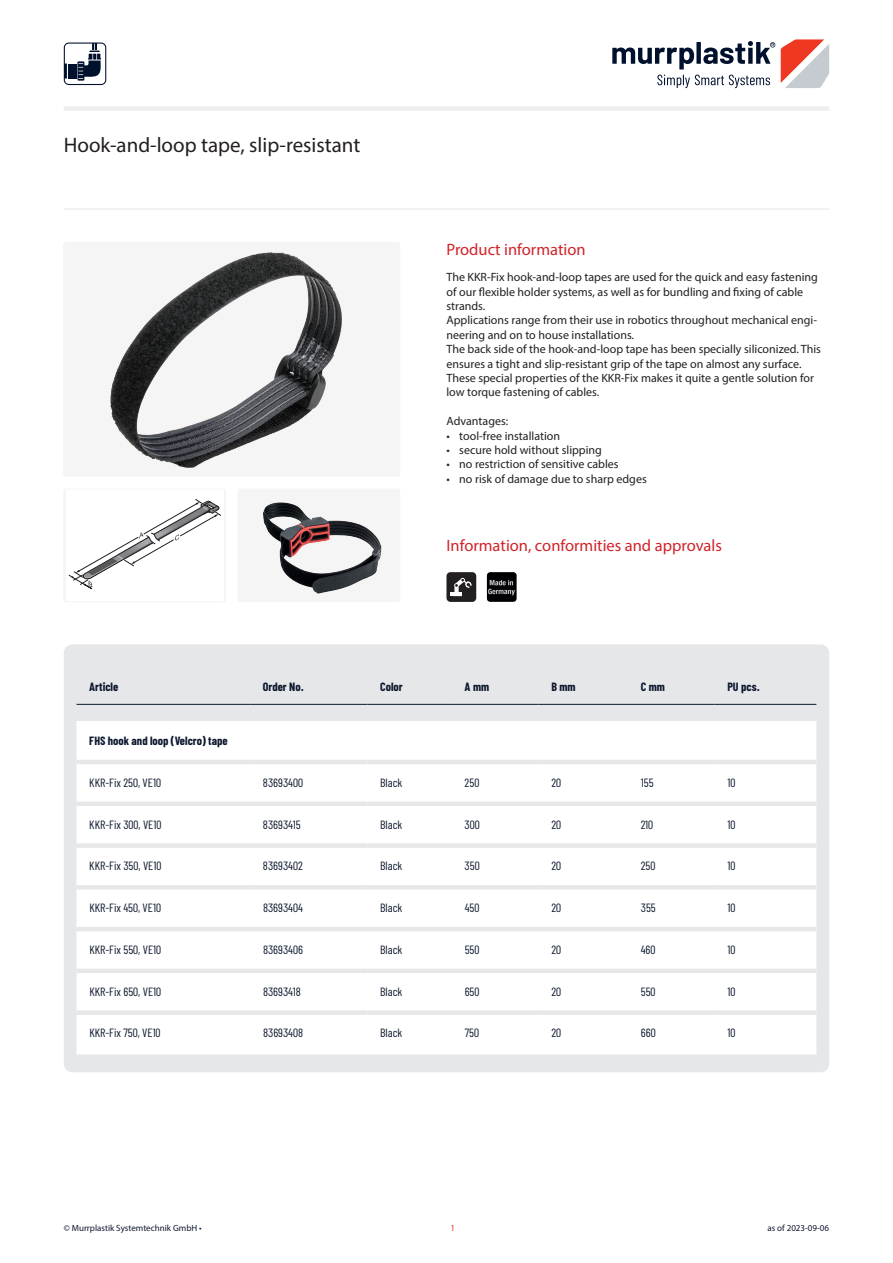
<style>
.page{position:relative;width:893px;height:1263px;background:#fff}
.page>*{position:absolute;margin:0;border:0;box-sizing:border-box;transform-origin:0 0}
.t1{font:21px "Myriad Pro";color:#231f20}
.t2{font:16.5px "Myriad Pro";color:#d1232a}
.t3{font:12px/14.4px "Myriad Pro";color:#231f20}
.t4{font:12px "Barlow Condensed";color:#0d182e}
.t5{font:700 12px "Barlow Condensed";color:#0d182e}
.t6{font:9px "Myriad Pro";color:#0d182e}
.t7{font:9px "Myriad Pro";color:#e62e24}
</style>
<div class="page">
<svg style="left:64px;top:43px;width:42px;height:42px"></svg>
<svg style="left:781px;top:39px;width:48px;height:49px"></svg>
<svg style="left:612px;top:41px;width:163px;height:47px"></svg>
<div style="left:64px;top:106px;width:765px;height:5px;background:#edeeef"></div>
<hr style="left:64px;top:208px;width:765px;height:2px;background:#edeeef">
<img style="left:110px;top:252px;width:233px;height:217px">
<div style="left:64px;top:242px;width:336px;height:234px;border:1px solid #f6f5f6;border-radius:2px"></div>
<svg style="left:68px;top:499px;width:153px;height:91px"></svg>
<div style="left:64px;top:489px;width:162px;height:113px;border:1px solid #f6f5f6;border-radius:2px"></div>
<svg style="left:238px;top:489px;width:162px;height:113px;fill:#f6f5f6"></svg>
<img style="left:263px;top:502px;width:26px;height:75px">
<div style="left:238px;top:489px;width:162px;height:113px;border:1px solid #f6f5f6;border-radius:2px"></div>
<div style="left:446px;top:572px;width:30px;height:30px;background:#231f20;border-radius:4px"></div>
<svg style="left:454px;top:578px;width:18px;height:14px"></svg>
<hr style="left:451px;top:592px;width:11px;height:4px;background:#fff">
<img style="left:487px;top:572px;width:30px;height:30px">
<div style="left:64px;top:644px;width:765px;height:428px;background:#e6e7e9;border-radius:9px"></div>
<div style="left:77px;top:721px;width:739px;height:333px;background:#fff"></div>
<hr style="left:77px;top:760px;width:173px;height:4px;background:#e6e7e9">
<hr style="left:250px;top:760px;width:117px;height:4px;background:#e6e7e9">
<hr style="left:367px;top:760px;width:85px;height:4px;background:#e6e7e9">
<hr style="left:452px;top:760px;width:87px;height:4px;background:#e6e7e9">
<hr style="left:539px;top:760px;width:89px;height:4px;background:#e6e7e9">
<hr style="left:628px;top:760px;width:87px;height:4px;background:#e6e7e9">
<hr style="left:715px;top:760px;width:101px;height:4px;background:#e6e7e9">
<div style="left:77px;top:801px;width:173px;height:5px;background:#e6e7e9"></div>
<div style="left:250px;top:801px;width:117px;height:5px;background:#e6e7e9"></div>
<div style="left:367px;top:801px;width:85px;height:5px;background:#e6e7e9"></div>
<div style="left:452px;top:801px;width:87px;height:5px;background:#e6e7e9"></div>
<div style="left:539px;top:801px;width:89px;height:5px;background:#e6e7e9"></div>
<div style="left:628px;top:801px;width:87px;height:5px;background:#e6e7e9"></div>
<div style="left:715px;top:801px;width:101px;height:5px;background:#e6e7e9"></div>
<div style="left:77px;top:843px;width:173px;height:5px;background:#e6e7e9"></div>
<div style="left:250px;top:843px;width:117px;height:5px;background:#e6e7e9"></div>
<div style="left:367px;top:843px;width:85px;height:5px;background:#e6e7e9"></div>
<div style="left:452px;top:843px;width:87px;height:5px;background:#e6e7e9"></div>
<div style="left:539px;top:843px;width:89px;height:5px;background:#e6e7e9"></div>
<div style="left:628px;top:843px;width:87px;height:5px;background:#e6e7e9"></div>
<div style="left:715px;top:843px;width:101px;height:5px;background:#e6e7e9"></div>
<hr style="left:77px;top:885px;width:173px;height:4px;background:#e6e7e9">
<hr style="left:250px;top:885px;width:117px;height:4px;background:#e6e7e9">
<hr style="left:367px;top:885px;width:85px;height:4px;background:#e6e7e9">
<hr style="left:452px;top:885px;width:87px;height:4px;background:#e6e7e9">
<hr style="left:539px;top:885px;width:89px;height:4px;background:#e6e7e9">
<hr style="left:628px;top:885px;width:87px;height:4px;background:#e6e7e9">
<hr style="left:715px;top:885px;width:101px;height:4px;background:#e6e7e9">
<hr style="left:77px;top:927px;width:173px;height:4px;background:#e6e7e9">
<hr style="left:250px;top:927px;width:117px;height:4px;background:#e6e7e9">
<hr style="left:367px;top:927px;width:85px;height:4px;background:#e6e7e9">
<hr style="left:452px;top:927px;width:87px;height:4px;background:#e6e7e9">
<hr style="left:539px;top:927px;width:89px;height:4px;background:#e6e7e9">
<hr style="left:628px;top:927px;width:87px;height:4px;background:#e6e7e9">
<hr style="left:715px;top:927px;width:101px;height:4px;background:#e6e7e9">
<div style="left:77px;top:968px;width:173px;height:5px;background:#e6e7e9"></div>
<div style="left:250px;top:968px;width:117px;height:5px;background:#e6e7e9"></div>
<div style="left:367px;top:968px;width:85px;height:5px;background:#e6e7e9"></div>
<div style="left:452px;top:968px;width:87px;height:5px;background:#e6e7e9"></div>
<div style="left:539px;top:968px;width:89px;height:5px;background:#e6e7e9"></div>
<div style="left:628px;top:968px;width:87px;height:5px;background:#e6e7e9"></div>
<div style="left:715px;top:968px;width:101px;height:5px;background:#e6e7e9"></div>
<div style="left:77px;top:1010px;width:173px;height:5px;background:#e6e7e9"></div>
<div style="left:250px;top:1010px;width:117px;height:5px;background:#e6e7e9"></div>
<div style="left:367px;top:1010px;width:85px;height:5px;background:#e6e7e9"></div>
<div style="left:452px;top:1010px;width:87px;height:5px;background:#e6e7e9"></div>
<div style="left:539px;top:1010px;width:89px;height:5px;background:#e6e7e9"></div>
<div style="left:628px;top:1010px;width:87px;height:5px;background:#e6e7e9"></div>
<div style="left:715px;top:1010px;width:101px;height:5px;background:#e6e7e9"></div>
<hr style="left:77px;top:704px;width:173px;height:1px;background:#0d182e">
<hr style="left:250px;top:704px;width:117px;height:1px;background:#0d182e">
<hr style="left:367px;top:704px;width:85px;height:1px;background:#0d182e">
<hr style="left:452px;top:704px;width:87px;height:1px;background:#0d182e">
<hr style="left:539px;top:704px;width:89px;height:1px;background:#0d182e">
<hr style="left:628px;top:704px;width:87px;height:1px;background:#0d182e">
<hr style="left:715px;top:704px;width:101px;height:1px;background:#0d182e">
<h1 class="t1" style="left:64px;top:132px;width:298px">Hook-and-loop tape, slip-resistant</h1>
<h2 class="t2" style="left:446px;top:239px;width:141px">Product information</h2>
<p class="t3" style="left:446px;top:270px;width:376px">The KKR-Fix hook-and-loop tapes are used for the quick and easy fastening of our flexible holder systems, as well as for bundling and fixing of cable strands.<br>Applications range from their use in robotics throughout mechanical engi&shy;neering and on to house installations.<br>The back side of the hook-and-loop tape has been specially siliconized. This ensures a tight and slip-resistant grip of the tape on almost any surface.<br>These special properties of the KKR-Fix makes it quite a gentle solution for low torque fastening of cables.</p>
<p class="t3" style="left:446px;top:414px;width:63px">Advantages:</p>
<p class="t3" style="left:446px;top:428px;width:115px">• tool-free installation</p>
<p class="t3" style="left:446px;top:443px;width:157px">• secure hold without slipping</p>
<p class="t3" style="left:446px;top:457px;width:174px">• no restriction of sensitive cables</p>
<p class="t3" style="left:446px;top:471px;width:202px">• no risk of damage due to sharp edges</p>
<h2 class="t2" style="left:446px;top:535px;width:277px">Information, conformities and approvals</h2>
<p class="t5" style="left:89px;top:679px;width:31px">Article</p>
<p class="t5" style="left:263px;top:679px;width:42px">Order No.</p>
<p class="t5" style="left:380px;top:679px;width:24px">Color</p>
<p class="t5" style="left:465px;top:679px;width:26px">A mm</p>
<p class="t5" style="left:551px;top:679px;width:26px">B mm</p>
<p class="t5" style="left:641px;top:679px;width:26px">C mm</p>
<p class="t5" style="left:727px;top:679px;width:34px">PU pcs.</p>
<p class="t5" style="left:89px;top:733px;width:140px">FHS hook and loop (Velcro) tape</p>
<p class="t4" style="left:89px;top:775px;width:73px">KKR-Fix 250, VE10</p>
<p class="t4" style="left:263px;top:775px;width:41px">83693400</p>
<p class="t4" style="left:380px;top:775px;width:24px">Black</p>
<p class="t4" style="left:465px;top:775px;width:16px">250</p>
<p class="t4" style="left:551px;top:775px;width:11px">20</p>
<p class="t4" style="left:641px;top:775px;width:14px">155</p>
<p class="t4" style="left:727px;top:775px;width:9px">10</p>
<p class="t4" style="left:89px;top:817px;width:74px">KKR-Fix 300, VE10</p>
<p class="t4" style="left:263px;top:817px;width:39px">83693415</p>
<p class="t4" style="left:380px;top:817px;width:24px">Black</p>
<p class="t4" style="left:465px;top:817px;width:17px">300</p>
<p class="t4" style="left:551px;top:817px;width:11px">20</p>
<p class="t4" style="left:641px;top:817px;width:14px">210</p>
<p class="t4" style="left:727px;top:817px;width:9px">10</p>
<p class="t4" style="left:89px;top:858px;width:74px">KKR-Fix 350, VE10</p>
<p class="t4" style="left:263px;top:858px;width:41px">83693402</p>
<p class="t4" style="left:380px;top:858px;width:24px">Black</p>
<p class="t4" style="left:465px;top:858px;width:17px">350</p>
<p class="t4" style="left:551px;top:858px;width:11px">20</p>
<p class="t4" style="left:641px;top:858px;width:16px">250</p>
<p class="t4" style="left:727px;top:858px;width:9px">10</p>
<p class="t4" style="left:89px;top:900px;width:73px">KKR-Fix 450, VE10</p>
<p class="t4" style="left:263px;top:900px;width:41px">83693404</p>
<p class="t4" style="left:380px;top:900px;width:24px">Black</p>
<p class="t4" style="left:465px;top:900px;width:16px">450</p>
<p class="t4" style="left:551px;top:900px;width:11px">20</p>
<p class="t4" style="left:641px;top:900px;width:17px">355</p>
<p class="t4" style="left:727px;top:900px;width:9px">10</p>
<p class="t4" style="left:89px;top:942px;width:73px">KKR-Fix 550, VE10</p>
<p class="t4" style="left:263px;top:942px;width:41px">83693406</p>
<p class="t4" style="left:380px;top:942px;width:24px">Black</p>
<p class="t4" style="left:465px;top:942px;width:16px">550</p>
<p class="t4" style="left:551px;top:942px;width:11px">20</p>
<p class="t4" style="left:641px;top:942px;width:16px">460</p>
<p class="t4" style="left:727px;top:942px;width:9px">10</p>
<p class="t4" style="left:89px;top:984px;width:73px">KKR-Fix 650, VE10</p>
<p class="t4" style="left:263px;top:984px;width:39px">83693418</p>
<p class="t4" style="left:380px;top:984px;width:24px">Black</p>
<p class="t4" style="left:465px;top:984px;width:16px">650</p>
<p class="t4" style="left:551px;top:984px;width:11px">20</p>
<p class="t4" style="left:641px;top:984px;width:16px">550</p>
<p class="t4" style="left:727px;top:984px;width:9px">10</p>
<p class="t4" style="left:89px;top:1025px;width:73px">KKR-Fix 750, VE10</p>
<p class="t4" style="left:263px;top:1025px;width:42px">83693408</p>
<p class="t4" style="left:380px;top:1025px;width:24px">Black</p>
<p class="t4" style="left:465px;top:1025px;width:16px">750</p>
<p class="t4" style="left:551px;top:1025px;width:11px">20</p>
<p class="t4" style="left:641px;top:1025px;width:16px">660</p>
<p class="t4" style="left:727px;top:1025px;width:9px">10</p>
<p class="t6" style="left:64px;top:1223px;width:140px">© Murrplastik Systemtechnik GmbH •</p>
<p class="t7" style="left:451px;top:1223px;width:6px">1</p>
<p class="t6" style="left:767px;top:1223px;width:63px">as of 2023-09-06</p>
</div>
